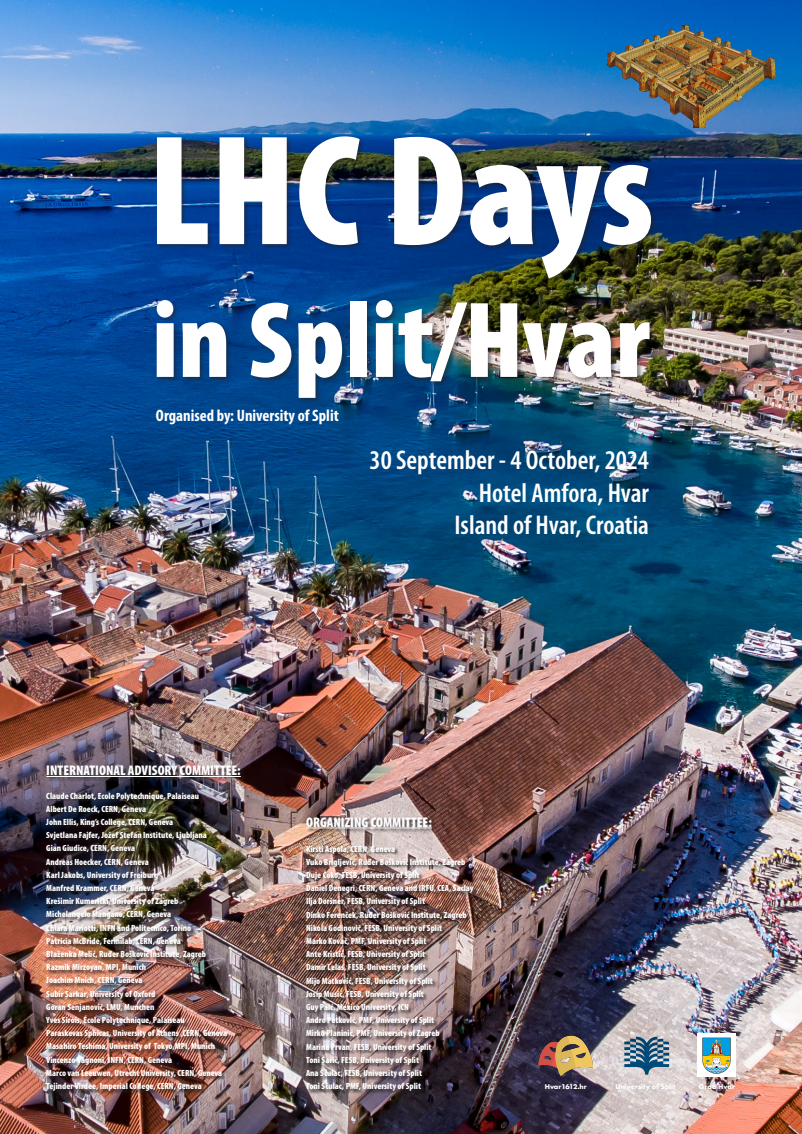
<style>
.page{position:relative;width:802px;height:1134px;background:#fff}
.page>*{position:absolute;margin:0;border:0;box-sizing:border-box;transform-origin:0 0}
.t1{font:900 condensed 158.36px "Myriad Pro";color:#fff}
.t2{font:900 condensed 109.2px "Myriad Pro";color:#fff}
.t3{font:600 condensed 27.16px "Myriad Pro";color:#fff}
.t4{font:700 condensed 16.56px "Myriad Pro";color:#fff}
.t5{font:900 condensed 14px "Myriad Pro";color:#fff}
.t6{font:900 condensed 9px "Myriad Pro";color:#fff}
.t7{font:700 7.2px "Futura TEE";color:#fff}
</style>
<div class="page">
<img style="left:0;top:0;width:801px;height:1134px">
<div style="left:47px;top:766px;width:199px;height:16px;background:#231f20;opacity:.75"></div>
<hr style="left:46px;top:776px;width:195px;height:1px;background:#fff">
<div style="left:307px;top:846px;width:171px;height:250px;background:#231f20;opacity:.75"></div>
<div style="left:307px;top:817px;width:130px;height:16px;background:#231f20;opacity:.75"></div>
<hr style="left:306px;top:828px;width:126px;height:1px;background:#fff">
<img style="left:601px;top:23px;width:184px;height:104px">
<div style="left:156px;top:135px;width:501px;height:269px;background:#231f20;opacity:.5"></div>
<img style="left:539px;top:1030px;width:53px;height:52px">
<img style="left:697px;top:1034px;width:38px;height:42px">
<div style="left:47px;top:793px;width:185px;height:303px;background:#231f20;opacity:.75"></div>
<img style="left:619px;top:1029px;width:53px;height:53px;border-radius:26px">
<p class="t1" style="left:148px;top:90px;width:507px">LHC Days</p>
<p class="t2" style="left:152px;top:271px;width:499px">in Split/Hvar</p>
<p class="t4" style="left:156px;top:405px;width:184px">Organised by: University of Split</p>
<p class="t3" style="left:369px;top:443px;width:281px">30 September - 4 October, 2024</p>
<p class="t3" style="left:479px;top:476px;width:172px">Hotel Amfora, Hvar</p>
<p class="t3" style="left:454px;top:509px;width:196px">Island of Hvar, Croatia</p>
<p class="t5" style="left:46px;top:761px;width:196px">INTERNATIONAL ADVISORY COMMITTEE:</p>
<p class="t6" style="left:46px;top:790px;width:154px">Claude Charlot, Ecole Polytechnique, Palaiseau</p>
<p class="t6" style="left:46px;top:803px;width:101px">Albert De Roeck, CERN, Geneva</p>
<p class="t6" style="left:46px;top:816px;width:128px">John Ellis, King’s College, CERN, Geneva</p>
<p class="t6" style="left:46px;top:829px;width:162px">Svjetlana Fajfer, Jožef Stefan Institute, Ljubljana</p>
<p class="t6" style="left:46px;top:843px;width:90px">Gian Giudice, CERN, Geneva</p>
<p class="t6" style="left:46px;top:856px;width:104px">Andreas Hoecker, CERN, Geneva</p>
<p class="t6" style="left:46px;top:869px;width:113px">Karl Jakobs, University of Freiburg</p>
<p class="t6" style="left:46px;top:882px;width:110px">Manfred Krammer, CERN, Geneva</p>
<p class="t6" style="left:46px;top:895px;width:134px">Krešimir Kumerički, University of Zagreb</p>
<p class="t6" style="left:46px;top:909px;width:126px">Michelangelo Mangano, CERN, Geneva</p>
<p class="t6" style="left:46px;top:922px;width:146px">Chiara Mariotti, INFN and Politecnico, Torino</p>
<p class="t6" style="left:46px;top:935px;width:136px">Patricia McBride, Fermilab, CERN, Geneva</p>
<p class="t6" style="left:46px;top:948px;width:161px">Blaženka Melić, Ruđer Bošković Institute, Zagreb</p>
<p class="t6" style="left:46px;top:961px;width:101px">Razmik Mirzoyan, MPI, Munich</p>
<p class="t6" style="left:46px;top:975px;width:98px">Joachim Mnich, CERN, Geneva</p>
<p class="t6" style="left:46px;top:988px;width:111px">Subir Sarkar, University of Oxford</p>
<p class="t6" style="left:46px;top:1001px;width:110px">Goran Senjanović, LMU, Munchen</p>
<p class="t6" style="left:46px;top:1014px;width:140px">Yves Sirois, École Polytechnique, Palaiseau</p>
<p class="t6" style="left:46px;top:1027px;width:182px">Paraskevas Sphicas, University of Athens ,CERN, Geneva</p>
<p class="t6" style="left:46px;top:1041px;width:170px">Masahiro Teshima, University of Tokyo,MPI, Munich</p>
<p class="t6" style="left:46px;top:1054px;width:127px">Vincenzo Vagnoni, INFN, CERN, Geneva</p>
<p class="t6" style="left:46px;top:1067px;width:177px">Marco van Leeuwen, Utrecht University, CERN, Geneva</p>
<p class="t6" style="left:46px;top:1080px;width:157px">Tejinder Virdee, Imperial College, CERN, Geneva</p>
<p class="t7" style="left:544px;top:1082px;width:44px">Hvar1612.hr</p>
<p class="t7" style="left:615px;top:1082px;width:62px">University of Split</p>
<p class="t7" style="left:699px;top:1082px;width:38px">Grad Hvar</p>
<p class="t5" style="left:306px;top:813px;width:127px">ORGANIZING COMMITTEE:</p>
<p class="t6" style="left:306px;top:843px;width:91px">Kirsti Aspola, CERN, Geneva</p>
<p class="t6" style="left:306px;top:856px;width:161px">Vuko Brigljević, Ruđer Bošković Institute, Zagreb</p>
<p class="t6" style="left:306px;top:869px;width:115px">Duje Čoko, FESB, University of Split</p>
<p class="t6" style="left:306px;top:882px;width:169px">Daniel Denegri, CERN, Geneva and IRFU, CEA, Saclay</p>
<p class="t6" style="left:306px;top:896px;width:120px">Ilja Doršner, FESB, University of Split</p>
<p class="t6" style="left:306px;top:909px;width:162px">Dinko Ferenček, Ruđer Bošković Institute, Zagreb</p>
<p class="t6" style="left:306px;top:922px;width:138px">Nikola Godinović, FESB, University of Split</p>
<p class="t6" style="left:306px;top:935px;width:122px">Marko Kovač, PMF, University of Split</p>
<p class="t6" style="left:306px;top:948px;width:121px">Ante Kristić, FESB, University of Split</p>
<p class="t6" style="left:306px;top:962px;width:121px">Damir Lelas, FESB, University of Split</p>
<p class="t6" style="left:306px;top:975px;width:128px">Mijo Matković, FESB, University of Split</p>
<p class="t6" style="left:306px;top:988px;width:119px">Josip Musić, FESB, University of Split</p>
<p class="t6" style="left:306px;top:1001px;width:104px">Guy Paić, Mexico University, ICN</p>
<p class="t6" style="left:306px;top:1014px;width:130px">Andro Petković, PMF, University of Split</p>
<p class="t6" style="left:306px;top:1028px;width:135px">Mirko Planinić, PMF, University of Zagreb</p>
<p class="t6" style="left:306px;top:1041px;width:127px">Marina Prvan, FESB, University of Split</p>
<p class="t6" style="left:306px;top:1054px;width:114px">Toni Šarić, FESB, University of Split</p>
<p class="t6" style="left:306px;top:1067px;width:118px">Ana Šćulac, FESB, University of Split</p>
<p class="t6" style="left:306px;top:1080px;width:117px">Toni Šćulac, PMF, University of Split</p>
</div>
